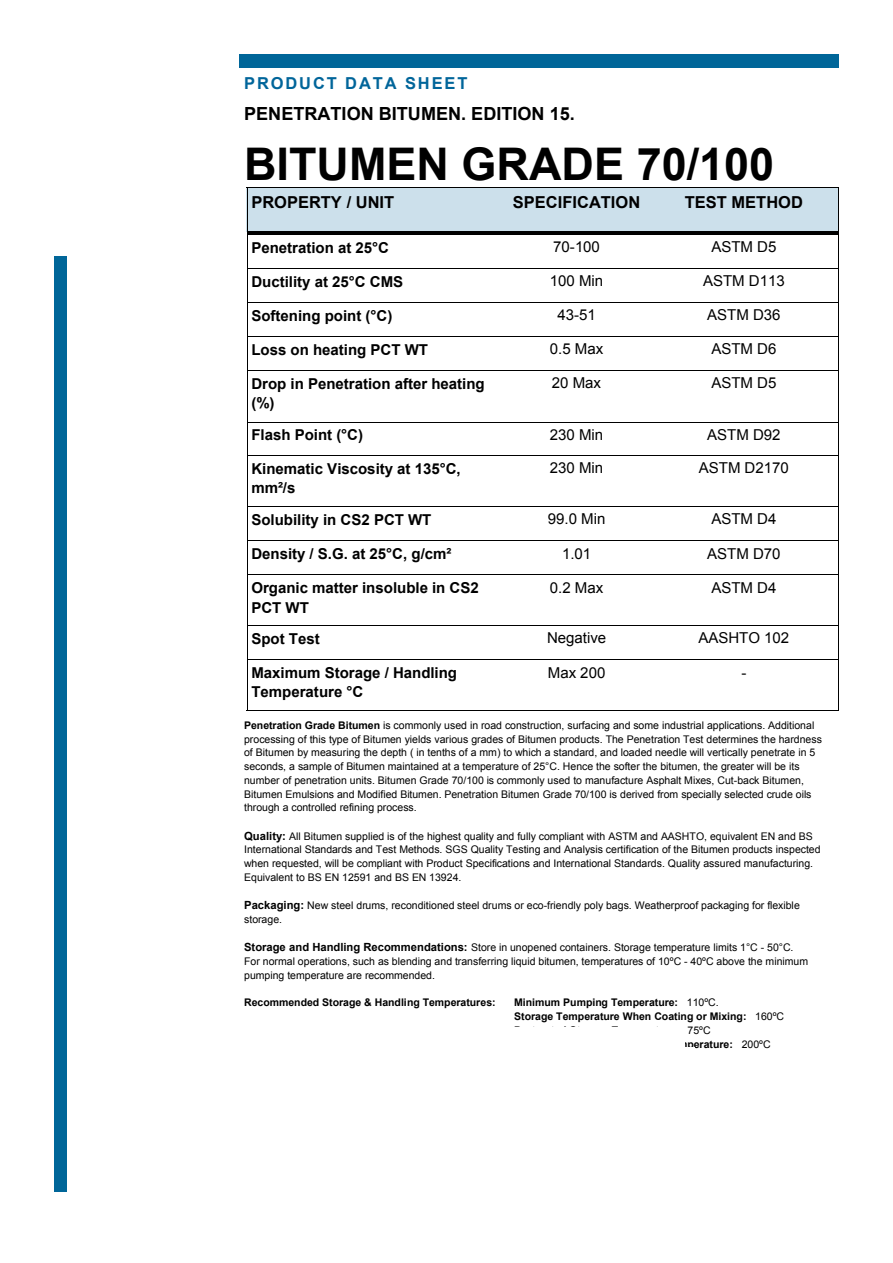
<style>
.page{position:relative;width:893px;height:1263px;background:#fff}
.page>*{position:absolute;margin:0;border:0;box-sizing:border-box;transform-origin:0 0}
.t1{font:700 45px "Arial";color:#000}
.t2{font:700 18.15px "Arial";color:#000}
.t3{font:700 16.5px "Arial";color:#000}
.t4{font:700 16.5px "Arial";letter-spacing:.115em;color:#00659a}
.t5{font:700 15px/19.6px "Arial";color:#000}
.t6{font:15px "Arial";color:#000}
.t7{font:10.5px/13.8px "Arial";color:#000}
.t8{font:700 10.5px/13.8px "Arial";color:#000}
.s1{font-weight:700}
.s2{font-weight:700;font-size:11.25px}
.s3{font-weight:400}
</style>
<div class="page">
<div style="left:54px;top:256px;width:13px;height:936px;background:#069"></div>
<div style="left:240px;top:54px;width:599px;height:14px;background:#069"></div>
<div style="left:247px;top:187px;width:257px;height:45px;background:#cce0eb"></div>
<div style="left:504px;top:187px;width:145px;height:45px;background:#cce0eb"></div>
<div style="left:649px;top:187px;width:190px;height:45px;background:#cce0eb"></div>
<hr style="left:247px;top:187px;width:1px;height:523px;background:#000">
<hr style="left:838px;top:187px;width:1px;height:523px;background:#000">
<hr style="left:247px;top:188px;width:592px;height:1px;background:#000">
<hr style="left:247px;top:231px;width:592px;height:3px;background:#000">
<hr style="left:247px;top:268px;width:592px;height:1px;background:#000">
<hr style="left:247px;top:302px;width:592px;height:1px;background:#000">
<hr style="left:247px;top:336px;width:592px;height:1px;background:#000">
<hr style="left:247px;top:370px;width:592px;height:1px;background:#000">
<hr style="left:247px;top:422px;width:592px;height:1px;background:#000">
<hr style="left:247px;top:455px;width:592px;height:1px;background:#000">
<hr style="left:247px;top:506px;width:257px;height:1px;background:#000">
<hr style="left:247px;top:540px;width:592px;height:1px;background:#000">
<hr style="left:504px;top:506px;width:335px;height:1px;background:#000">
<hr style="left:247px;top:574px;width:592px;height:1px;background:#000">
<hr style="left:247px;top:625px;width:592px;height:1px;background:#000">
<hr style="left:247px;top:659px;width:592px;height:1px;background:#000">
<hr style="left:247px;top:710px;width:592px;height:1px;background:#000">
<h3 class="t4" style="left:244px;top:72px;width:225px">PRODUCT DATA SHEET</h3>
<h2 class="t2" style="left:244px;top:101px;width:332px">PENETRATION BITUMEN. EDITION 15.</h2>
<h1 class="t1" style="left:244px;top:132px;width:532px">BITUMEN GRADE 70/100</h1>
<h3 class="t3" style="left:251px;top:190px;width:144px">PROPERTY / UNIT</h3>
<h3 class="t3" style="left:513px;top:190px;width:129px">SPECIFICATION</h3>
<h3 class="t3" style="left:685px;top:190px;width:120px">TEST METHOD</h3>
<h3 class="t5" style="left:251px;top:238px;width:139px">Penetration at 25°C</h3>
<h3 class="t6" style="left:553px;top:237px;width:48px">70-100</h3>
<h3 class="t6" style="left:711px;top:237px;width:67px">ASTM D5</h3>
<h3 class="t5" style="left:251px;top:272px;width:153px">Ductility at 25°C CMS</h3>
<h3 class="t6" style="left:550px;top:271px;width:55px">100 Min</h3>
<h3 class="t6" style="left:703px;top:271px;width:83px">ASTM D113</h3>
<h3 class="t5" style="left:251px;top:306px;width:143px">Softening point (°C)</h3>
<h3 class="t6" style="left:557px;top:305px;width:40px">43-51</h3>
<h3 class="t6" style="left:707px;top:305px;width:75px">ASTM D36</h3>
<h3 class="t5" style="left:251px;top:340px;width:178px">Loss on heating PCT WT</h3>
<h3 class="t6" style="left:550px;top:339px;width:55px">0.5 Max</h3>
<h3 class="t6" style="left:711px;top:339px;width:67px">ASTM D6</h3>
<h3 class="t5" style="left:251px;top:374px;width:235px">Drop in Penetration after heating (%)</h3>
<h3 class="t6" style="left:552px;top:373px;width:51px">20 Max</h3>
<h3 class="t6" style="left:711px;top:373px;width:67px">ASTM D5</h3>
<h3 class="t5" style="left:251px;top:425px;width:113px">Flash Point (°C)</h3>
<h3 class="t6" style="left:550px;top:424px;width:55px">230 Min</h3>
<h3 class="t6" style="left:707px;top:424px;width:75px">ASTM D92</h3>
<h3 class="t5" style="left:251px;top:459px;width:211px">Kinematic Viscosity at 135°C, mm²/s</h3>
<h3 class="t6" style="left:550px;top:458px;width:55px">230 Min</h3>
<h3 class="t6" style="left:699px;top:458px;width:91px">ASTM D2170</h3>
<h3 class="t5" style="left:251px;top:510px;width:182px">Solubility in CS2 PCT WT</h3>
<h3 class="t6" style="left:548px;top:509px;width:59px">99.0 Min</h3>
<h3 class="t6" style="left:711px;top:509px;width:67px">ASTM D4</h3>
<h3 class="t5" style="left:251px;top:544px;width:202px">Density / S.G. at 25°C, g/cm²</h3>
<h3 class="t6" style="left:562px;top:543px;width:31px">1.01</h3>
<h3 class="t6" style="left:707px;top:543px;width:75px">ASTM D70</h3>
<h3 class="t5" style="left:251px;top:578px;width:229px">Organic matter insoluble in CS2<br>PCT WT</h3>
<h3 class="t6" style="left:550px;top:577px;width:55px">0.2 Max</h3>
<h3 class="t6" style="left:711px;top:577px;width:67px">ASTM D4</h3>
<h3 class="t5" style="left:251px;top:629px;width:70px">Spot Test</h3>
<h3 class="t6" style="left:547px;top:628px;width:61px">Negative</h3>
<h3 class="t6" style="left:698px;top:628px;width:92px">AASHTO 102</h3>
<h3 class="t5" style="left:251px;top:663px;width:207px">Maximum Storage / Handling<br>Temperature °C</h3>
<h3 class="t6" style="left:548px;top:662px;width:59px">Max 200</h3>
<h3 class="t6" style="left:741px;top:662px;width:7px">-</h3>
<p class="t7" style="left:244px;top:718px;width:579px"><span class="s1">Penetration Grade Bitumen</span> is commonly used in road construction, surfacing and some industrial applications. Additional processing of this type of Bitumen yields various grades of Bitumen products. The Penetration Test determines the hardness of Bitumen by measuring the depth ( in tenths of a mm) to which a standard, and loaded needle will vertically penetrate in 5 seconds, a sample of Bitumen maintained at a temperature of 25°C. Hence the softer the bitumen, the greater will be its number of penetration units. Bitumen Grade 70/100 is commonly used to manufacture Asphalt Mixes, Cut-back Bitumen, Bitumen Emulsions and Modified Bitumen. Penetration Bitumen Grade 70/100 is derived from specially selected crude oils through a controlled refining process.</p>
<p class="t7" style="left:244px;top:829px;width:578px"><span class="s2">Quality:</span> All Bitumen supplied is of the highest quality and fully compliant with ASTM and AASHTO, equivalent EN and BS International Standards and Test Methods. SGS Quality Testing and Analysis certification of the Bitumen products inspected when requested, will be compliant with Product Specifications and International Standards. Quality assured manufacturing.<br>Equivalent to BS EN 12591 and BS EN 13924.</p>
<p class="t7" style="left:244px;top:899px;width:557px"><span class="s2">Packaging:</span> New steel drums, reconditioned steel drums or eco-friendly poly bags. Weatherproof packaging for flexible storage.</p>
<p class="t7" style="left:244px;top:940px;width:565px"><span class="s2">Storage and Handling Recommendations:</span> Store in unopened containers. Storage temperature limits 1°C - 50°C.<br>For normal operations, such as blending and transferring liquid bitumen, temperatures of 10ºC - 40ºC above the minimum pumping temperature are recommended.</p>
<p class="t8" style="left:244px;top:996px;width:253px">Recommended Storage &amp; Handling Temperatures:</p>
<p class="t8" style="left:514px;top:996px;width:271px">Minimum Pumping Temperature: <span class="s3">110ºC.<br></span>Storage Temperature When Coating or Mixing: <span class="s3">160ºC</span></p>
</div>
